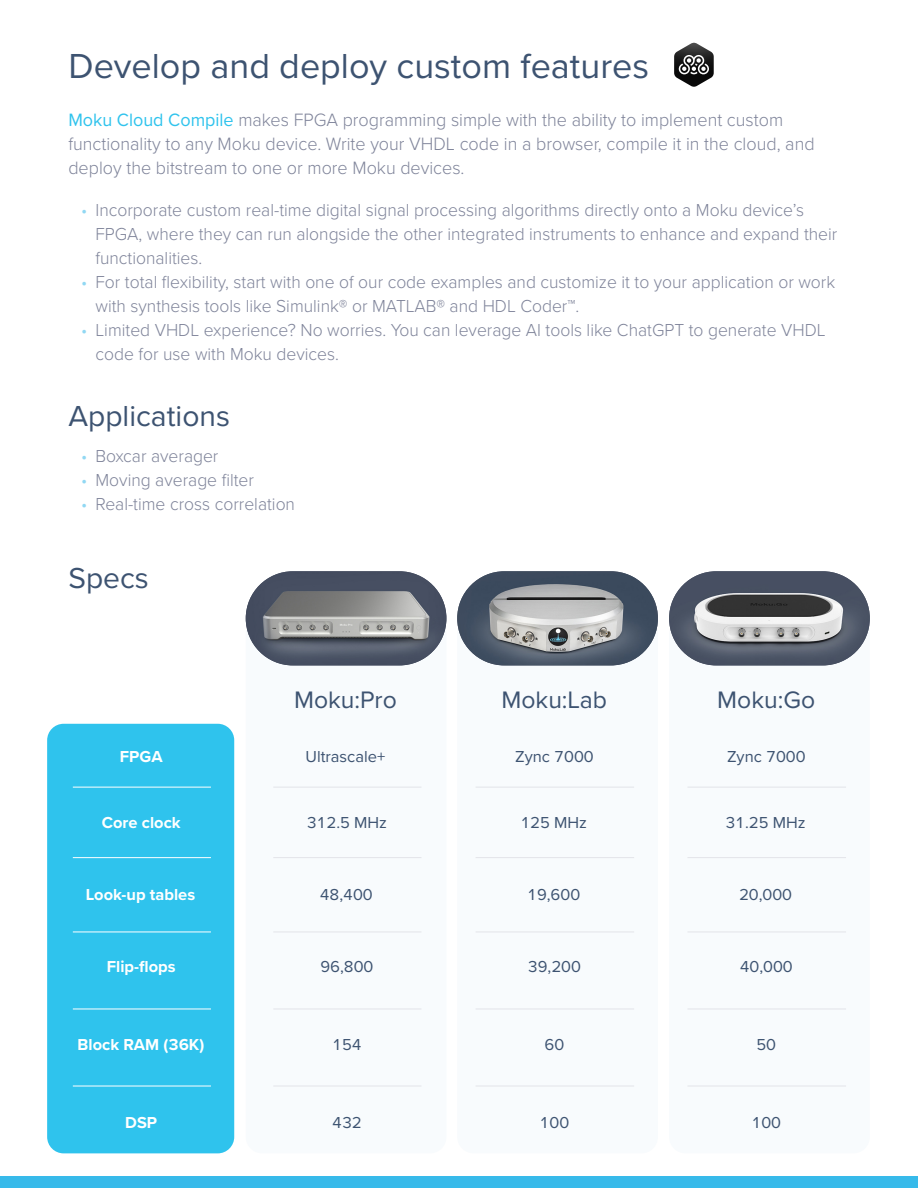
<style>
.page{position:relative;width:918px;height:1188px;background:#fff}
.page>*{position:absolute;margin:0;border:0;box-sizing:border-box;transform-origin:0 0}
.CAPS_HEADER{font:36px "Proxima Nova";color:#3d5371}
.Small_Title{font:30px "Proxima Nova";color:#3d5371}
.Small_Title-2{font:24.75px "Proxima Nova";color:#3d5371}
.Body_Copy{font:300 18.6px/24px "Proxima Nova";color:#7f849a}
.t1{font:300 18px/24px "Proxima Nova";color:#7f849a}
.Body_Copy-2{font:16.5px "Proxima Nova";color:#3d5371}
.Body_Copy-3{font:700 16.5px "Proxima Nova";color:#fff}
.s1{font-weight:400;color:#2fc3ed}
.s2{color:#91d8f3}
</style>
<div class="page">
<svg style="left:674px;top:43px;width:40px;height:44px"></svg>
<div style="left:47px;top:724px;width:187px;height:429px;background:#2fc3ed;border-radius:16px"></div>
<hr style="left:73px;top:787px;width:138px;height:1px;background:#fff">
<hr style="left:73px;top:857px;width:138px;height:1px;background:#fff">
<hr style="left:73px;top:932px;width:138px;height:1px;background:#fff">
<hr style="left:73px;top:1009px;width:138px;height:1px;background:#fff">
<hr style="left:73px;top:1086px;width:138px;height:1px;background:#fff">
<div style="left:246px;top:618px;width:200px;height:535px;background:#f8fbfd;border-radius:16px"></div>
<hr style="left:273px;top:787px;width:148px;height:1px;background:#e3e4e9">
<hr style="left:273px;top:857px;width:148px;height:1px;background:#e3e4e9">
<hr style="left:273px;top:932px;width:148px;height:1px;background:#e3e4e9">
<hr style="left:273px;top:1009px;width:148px;height:1px;background:#e3e4e9">
<hr style="left:273px;top:1086px;width:148px;height:1px;background:#e3e4e9">
<img style="left:246px;top:571px;width:200px;height:94px;border-radius:47px">
<div style="left:457px;top:618px;width:201px;height:535px;background:#f8fbfd;border-radius:16px"></div>
<hr style="left:476px;top:787px;width:158px;height:1px;background:#e3e4e9">
<hr style="left:476px;top:857px;width:158px;height:1px;background:#e3e4e9">
<hr style="left:476px;top:932px;width:158px;height:1px;background:#e3e4e9">
<hr style="left:476px;top:1009px;width:158px;height:1px;background:#e3e4e9">
<hr style="left:476px;top:1086px;width:158px;height:1px;background:#e3e4e9">
<img style="left:457px;top:571px;width:201px;height:94px;border-radius:47px">
<div style="left:669px;top:618px;width:201px;height:535px;background:#f8fbfd;border-radius:16px"></div>
<hr style="left:687px;top:787px;width:159px;height:1px;background:#e3e4e9">
<hr style="left:687px;top:857px;width:159px;height:1px;background:#e3e4e9">
<hr style="left:687px;top:932px;width:159px;height:1px;background:#e3e4e9">
<hr style="left:687px;top:1009px;width:159px;height:1px;background:#e3e4e9">
<hr style="left:687px;top:1086px;width:159px;height:1px;background:#e3e4e9">
<img style="left:669px;top:571px;width:201px;height:94px;border-radius:47px">
<div style="left:0;top:1177px;width:918px;height:11px;background:#37baea"></div>
<p class="CAPS_HEADER" style="left:69px;top:39px;width:582px">Develop and deploy custom features</p>
<p class="Body_Copy" style="left:68px;top:107px;width:748px"><span class="s1">Moku Cloud Compile</span> makes FPGA programming simple with the ability to implement custom functionality to any Moku device. Write your VHDL code in a browser, compile it in the cloud, and deploy the bitstream to one or more Moku devices.</p>
<p class="t1" style="left:96px;top:197px;width:743px;text-indent:-14px"><span class="s2">•</span> Incorporate custom real-time digital signal processing algorithms directly onto a Moku device’s<br>FPGA, where they can run alongside the other integrated instruments to enhance and expand their functionalities.</p>
<p class="t1" style="left:96px;top:269px;width:741px;text-indent:-14px"><span class="s2">•</span> For total flexibility, start with one of our code examples and customize it to your application or work with synthesis tools like Simulink® or MATLAB® and HDL Coder™.</p>
<p class="t1" style="left:96px;top:317px;width:732px;text-indent:-14px"><span class="s2">•</span> Limited VHDL experience? No worries. You can leverage AI tools like ChatGPT to generate VHDL code for use with Moku devices.</p>
<p class="Small_Title" style="left:68px;top:394px;width:163px">Applications</p>
<p class="t1" style="left:81px;top:443px;width:139px"><span class="s2">•</span> Boxcar averager</p>
<p class="t1" style="left:81px;top:467px;width:174px"><span class="s2">•</span> Moving average filter</p>
<p class="t1" style="left:81px;top:491px;width:215px"><span class="s2">•</span> Real-time cross correlation</p>
<p class="Small_Title" style="left:68px;top:556px;width:82px">Specs</p>
<p class="Small_Title-2" style="left:294px;top:681px;width:104px">Moku:Pro</p>
<p class="Small_Title-2" style="left:502px;top:681px;width:107px">Moku:Lab</p>
<p class="Small_Title-2" style="left:717px;top:681px;width:99px">Moku:Go</p>
<p class="Body_Copy-3" style="left:120px;top:744px;width:44px">FPGA</p>
<p class="Body_Copy-2" style="left:305px;top:744px;width:81px">Ultrascale+</p>
<p class="Body_Copy-2" style="left:515px;top:744px;width:80px">Zync 7000</p>
<p class="Body_Copy-2" style="left:727px;top:744px;width:80px">Zync 7000</p>
<p class="Body_Copy-3" style="left:102px;top:810px;width:80px">Core clock</p>
<p class="Body_Copy-2" style="left:307px;top:810px;width:82px">312.5 MHz</p>
<p class="Body_Copy-2" style="left:520px;top:810px;width:68px">125 MHz</p>
<p class="Body_Copy-2" style="left:725px;top:810px;width:82px">31.25 MHz</p>
<p class="Body_Copy-3" style="left:86px;top:882px;width:111px">Look-up tables</p>
<p class="Body_Copy-2" style="left:320px;top:882px;width:55px">48,400</p>
<p class="Body_Copy-2" style="left:527px;top:882px;width:55px">19,600</p>
<p class="Body_Copy-2" style="left:739px;top:882px;width:55px">20,000</p>
<p class="Body_Copy-3" style="left:107px;top:954px;width:70px">Flip-flops</p>
<p class="Body_Copy-2" style="left:320px;top:954px;width:55px">96,800</p>
<p class="Body_Copy-2" style="left:528px;top:954px;width:55px">39,200</p>
<p class="Body_Copy-2" style="left:740px;top:954px;width:55px">40,000</p>
<p class="Body_Copy-3" style="left:78px;top:1032px;width:128px">Block RAM (36K)</p>
<p class="Body_Copy-2" style="left:332px;top:1032px;width:31px">154</p>
<p class="Body_Copy-2" style="left:545px;top:1032px;width:21px">60</p>
<p class="Body_Copy-2" style="left:756px;top:1032px;width:21px">50</p>
<p class="Body_Copy-3" style="left:125px;top:1110px;width:33px">DSP</p>
<p class="Body_Copy-2" style="left:332px;top:1110px;width:31px">432</p>
<p class="Body_Copy-2" style="left:540px;top:1110px;width:31px">100</p>
<p class="Body_Copy-2" style="left:752px;top:1110px;width:31px">100</p>
</div>
